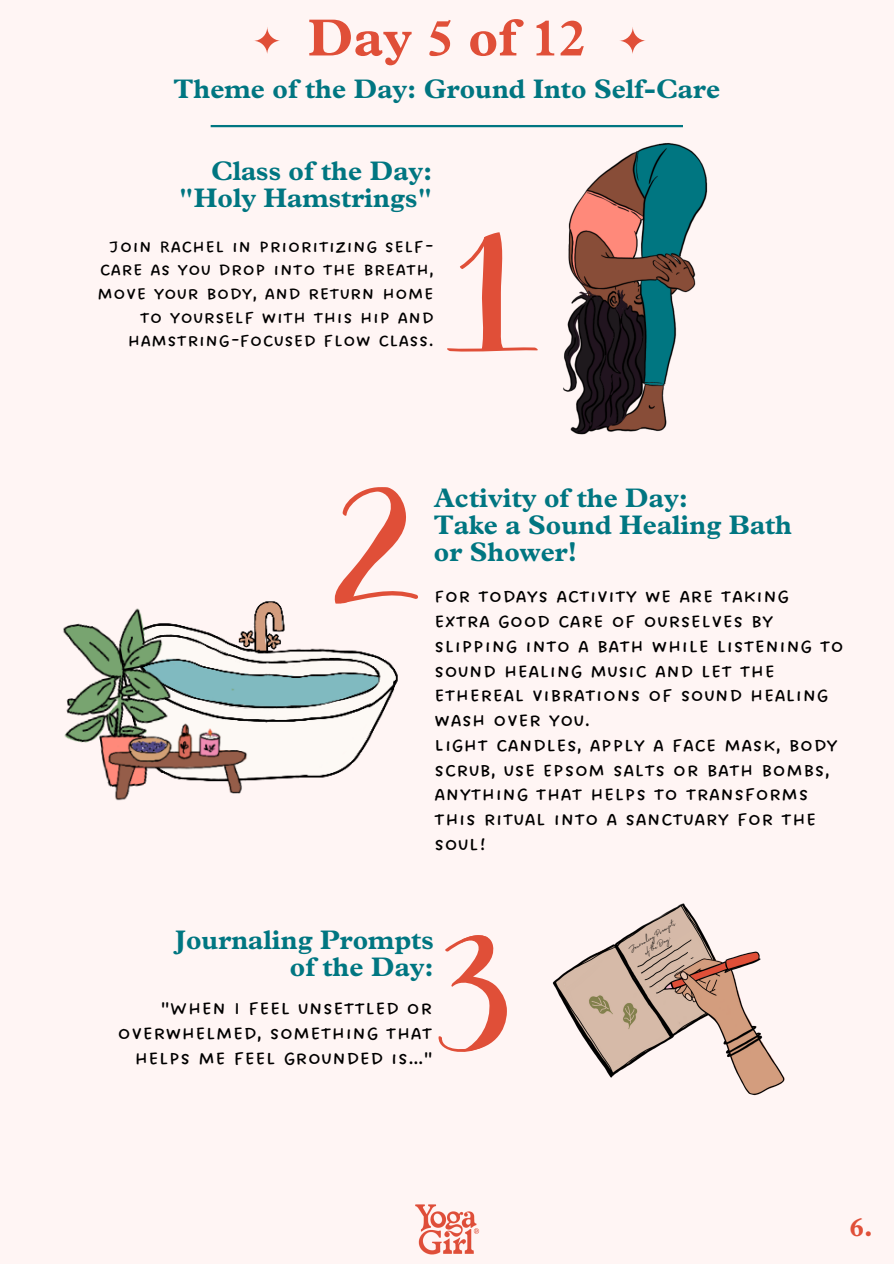
<style>
.page{position:relative;width:894px;height:1264px;background:#fff}
.page>*{position:absolute;margin:0;border:0;box-sizing:border-box;transform-origin:0 0}
.t1{font:700 52.5px "Plantin Std";color:#e04f38}
.t2{font:700 27px/27px "Plantin Std";color:#007681;text-align:right}
.t3{font:700 27px "Plantin Std";color:#e04f38}
.t4{font:25.5px/24.8px "DO All Caps Regular";color:#000;text-align:right}
.t5{font:24px/23.7px "DO All Caps Regular";color:#000;text-align:right}
.t6{font:8.85px "White Oleander";color:#000}
</style>
<div class="page">
<div style="left:0;top:0;width:893px;height:1263px;background:#fff5f4"></div>
<svg style="left:447px;top:232px;width:75px;height:119px"></svg>
<svg style="left:343px;top:487px;width:62px;height:22px"></svg>
<svg style="left:438px;top:935px;width:69px;height:117px"></svg>
<img style="left:522px;top:125px;width:186px;height:310px">
<img style="left:552px;top:903px;width:233px;height:193px">
<svg style="left:621px;top:909px;width:72px;height:56px"></svg>
<img style="left:63px;top:509px;width:355px;height:292px">
<img style="left:415px;top:1204px;width:65px;height:51px">
<svg style="left:254px;top:27px;width:26px;height:27px"></svg>
<svg style="left:619px;top:27px;width:26px;height:27px"></svg>
<hr style="left:210px;top:125px;width:472px;height:2px;background:#007681">
<h3 class="t1" style="left:307px;top:19px;width:280px">Day 5 of 12</h3>
<p class="t2" style="left:173px;top:80px;width:548px">Theme of the Day: Ground Into Self-Care</p>
<p class="t2" style="left:179px;top:161px;width:255px">Class of the Day: "Holy Hamstrings"</p>
<p class="t5" style="left:97px;top:234px;width:338px">Join Rachel in prioritizing self&shy;care as you drop into the breath, move your body, and return home to yourself with this hip and hamstring-focused flow class.</p>
<p class="t2" style="left:433px;top:488px;width:360px;text-align:left">Activity of the Day:<br>Take a Sound Healing Bath or Shower!</p>
<h2 class="t4" style="left:434px;top:583px;width:411px;text-align:left">For todays activity we are taking extra good care of ourselves by slipping into a bath while listening to sound healing music and let the ethereal vibrations of sound healing wash over you.<br>Light candles, apply a face mask, body scrub, use Epsom salts or bath bombs, anything that helps to transforms this ritual into a sanctuary for the soul!</h2>
<h2 class="t2" style="left:175px;top:930px;width:260px">Journaling Prompts of the Day:</h2>
<p class="t4" style="left:117px;top:995px;width:316px">"When I feel unsettled or overwhelmed, something that helps me feel grounded is…"</p>
<p class="t6" style="left:626px;top:945px;width:54px;rotate:-32deg">Journaling Prompts</p>
<p class="t6" style="left:641px;top:947px;width:32px;rotate:-32deg">of the Day:</p>
<p class="t3" style="left:849px;top:1216px;width:25px">6.</p>
</div>
